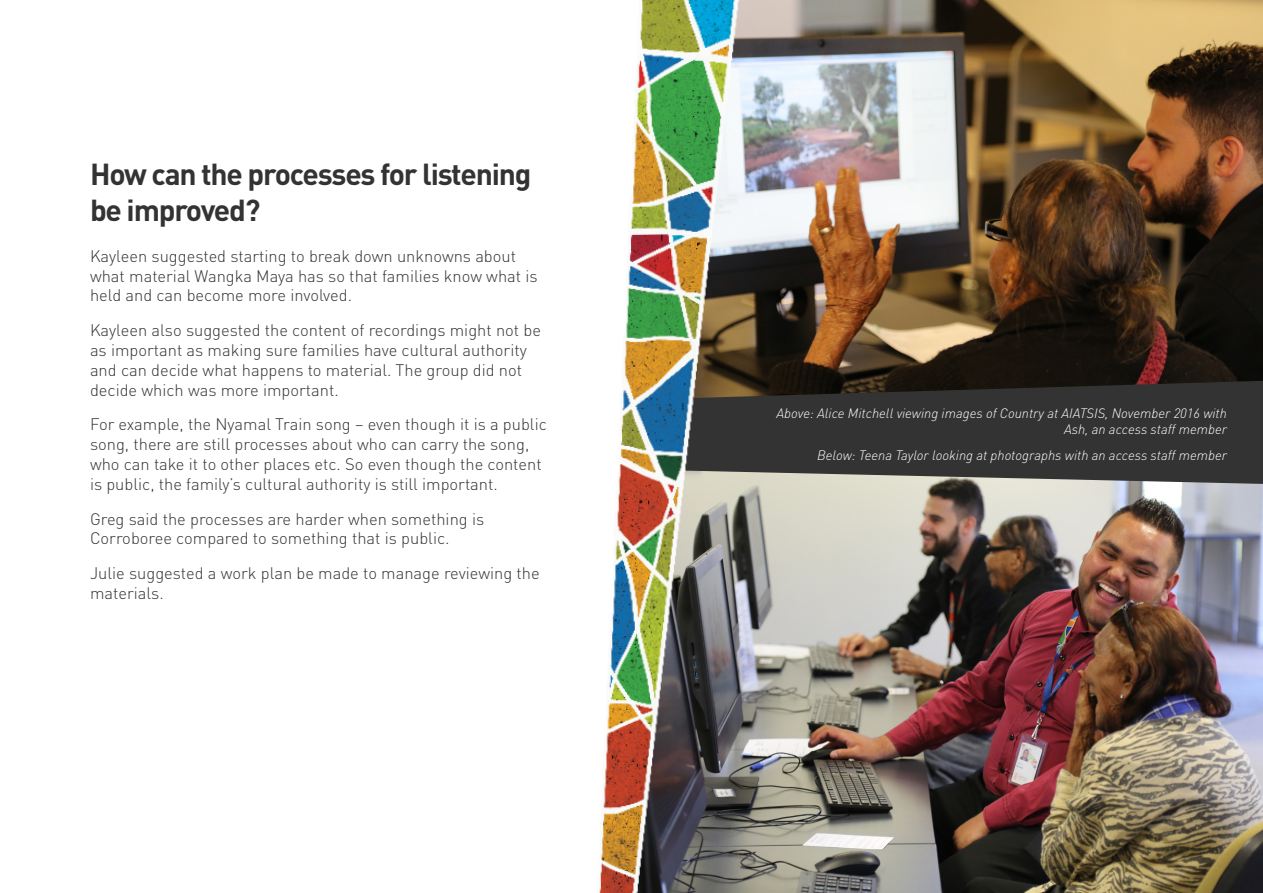
<style>
.page{position:relative;width:1263px;height:893px;background:#fff}
.page>*{position:absolute;margin:0;border:0;box-sizing:border-box;transform-origin:0 0}
.t1{font:700 30px/36px "DINOT";letter-spacing:-.04em;color:#323332}
.Body{font:300 16.5px/19.8px "DINOT";color:#323332}
.Cap{font:italic 300 13.5px/16.2px "DINOT";color:#fff;text-align:right}
</style>
<div class="page">
<img style="left:757px;top:0;width:506px;height:381px">
<img style="left:757px;top:484px;width:506px;height:409px">
<svg style="left:757px;top:381px;width:506px;height:103px;background:#3a3a38"></svg>
<img style="left:599px;top:0;width:158px;height:893px">
<h2 class="t1" style="left:90px;top:155px;width:443px">How can the processes for listening be improved?</h2>
<p class="Body" style="left:90px;top:246px;width:449px">Kayleen suggested starting to break down unknowns about what material Wangka Maya has so that families know what is held and can become more involved.</p>
<p class="Body" style="left:90px;top:320px;width:453px">Kayleen also suggested the content of recordings might not be as important as making sure families have cultural authority and can decide what happens to material. The group did not decide which was more important.</p>
<p class="Body" style="left:90px;top:414px;width:458px">For example, the Nyamal Train song – even though it is a public song, there are still processes about who can carry the song, who can take it to other places etc. So even though the content is public, the family’s cultural authority is still important.</p>
<p class="Body" style="left:90px;top:509px;width:396px">Greg said the processes are harder when something is<br>Corroboree compared to something that is public.</p>
<p class="Body" style="left:90px;top:563px;width:451px">Julie suggested a work plan be made to manage reviewing the materials.</p>
<p class="Cap" style="left:776px;top:404px;width:452px">Above: Alice Mitchell viewing images of Country at AIATSIS, November 2016 with<br>Ash, an access staff member</p>
<p class="Cap" style="left:817px;top:447px;width:411px">Below: Teena Taylor looking at photographs with an access staff member</p>
</div>
